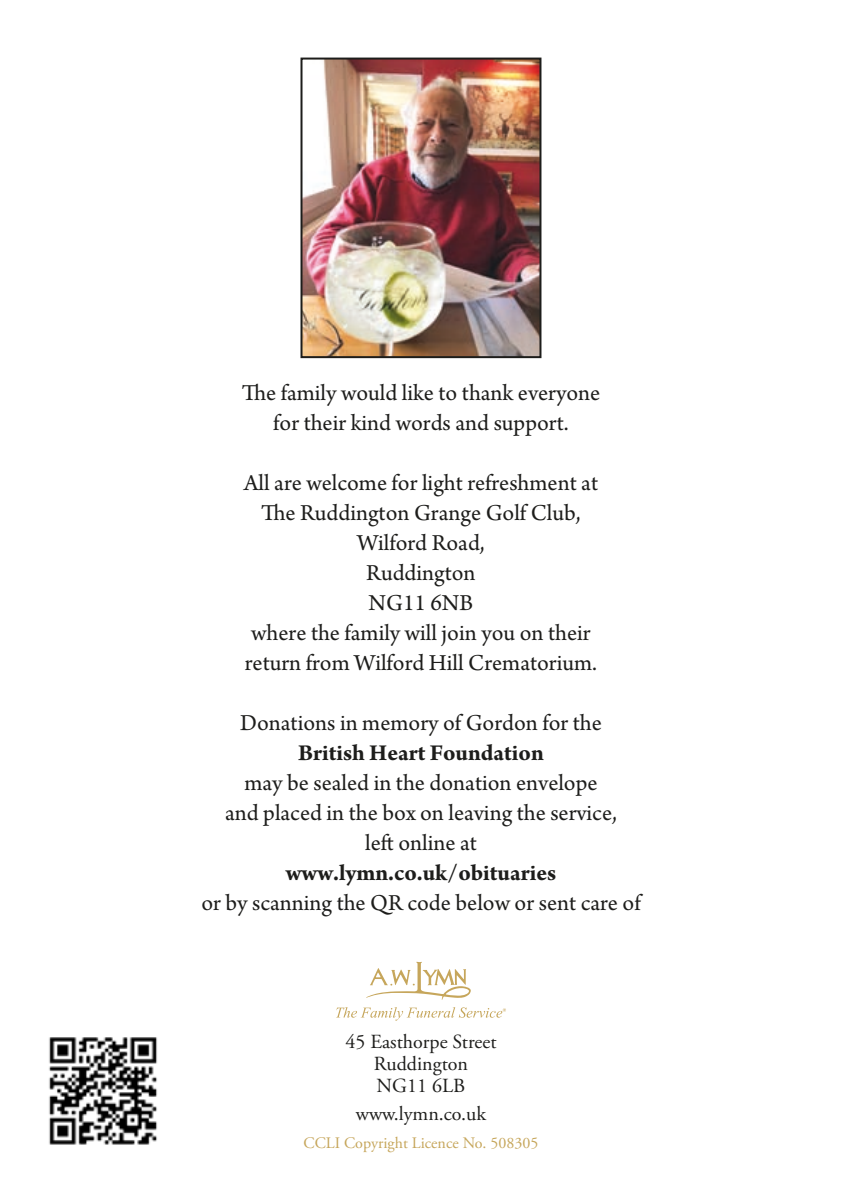
<style>
.page{position:relative;width:842px;height:1191px;background:#fff}
.page>*{position:absolute;margin:0;border:0;box-sizing:border-box;transform-origin:0 0}
.t1{font:24px/30px "Arno Pro";color:#1d1d1b;text-align:center}
.t2{font:700 24px "Arno Pro";color:#1d1d1b}
.t3{font:20px/22px "Adobe Garamond Pro";color:#1d1d1b;text-align:center}
.t4{font:16px "Adobe Garamond Pro";color:#c6a65b}
</style>
<div class="page">
<img style="left:303px;top:61px;width:235px;height:294px">
<div style="left:300px;top:58px;width:241px;height:300px;border:2px solid #1d1d1b"></div>
<svg style="left:336px;top:961px;width:170px;height:59px"></svg>
<img style="left:49px;top:1037px;width:108px;height:108px">
<p class="t1" style="left:242px;top:379px;width:360px">The family would like to thank everyone for their kind words and support.</p>
<p class="t1" style="left:244px;top:469px;width:356px">All are welcome for light refreshment at<br>The Ruddington Grange Golf Club,<br>Wilford Road,<br>Ruddington<br>NG11 6NB<br>where the family will join you on their return from Wilford Hill Crematorium.</p>
<p class="t1" style="left:240px;top:709px;width:363px">Donations in memory of Gordon for the</p>
<p class="t2" style="left:298px;top:739px;width:247px">British Heart Foundation</p>
<p class="t1" style="left:225px;top:769px;width:393px">may be sealed in the donation envelope and placed in the box on leaving the service, left online at</p>
<p class="t2" style="left:286px;top:859px;width:272px">www.lymn.co.uk/obituaries</p>
<p class="t1" style="left:201px;top:889px;width:441px">or by scanning the QR code below or sent care of</p>
<p class="t3" style="left:345px;top:1031px;width:152px">45 Easthorpe Street<br>Ruddington<br>NG11 6LB</p>
<p class="t3" style="left:356px;top:1103px;width:132px">www.lymn.co.uk</p>
<p class="t4" style="left:304px;top:1133px;width:236px">CCLI Copyright Licence No. 508305</p>
</div>
